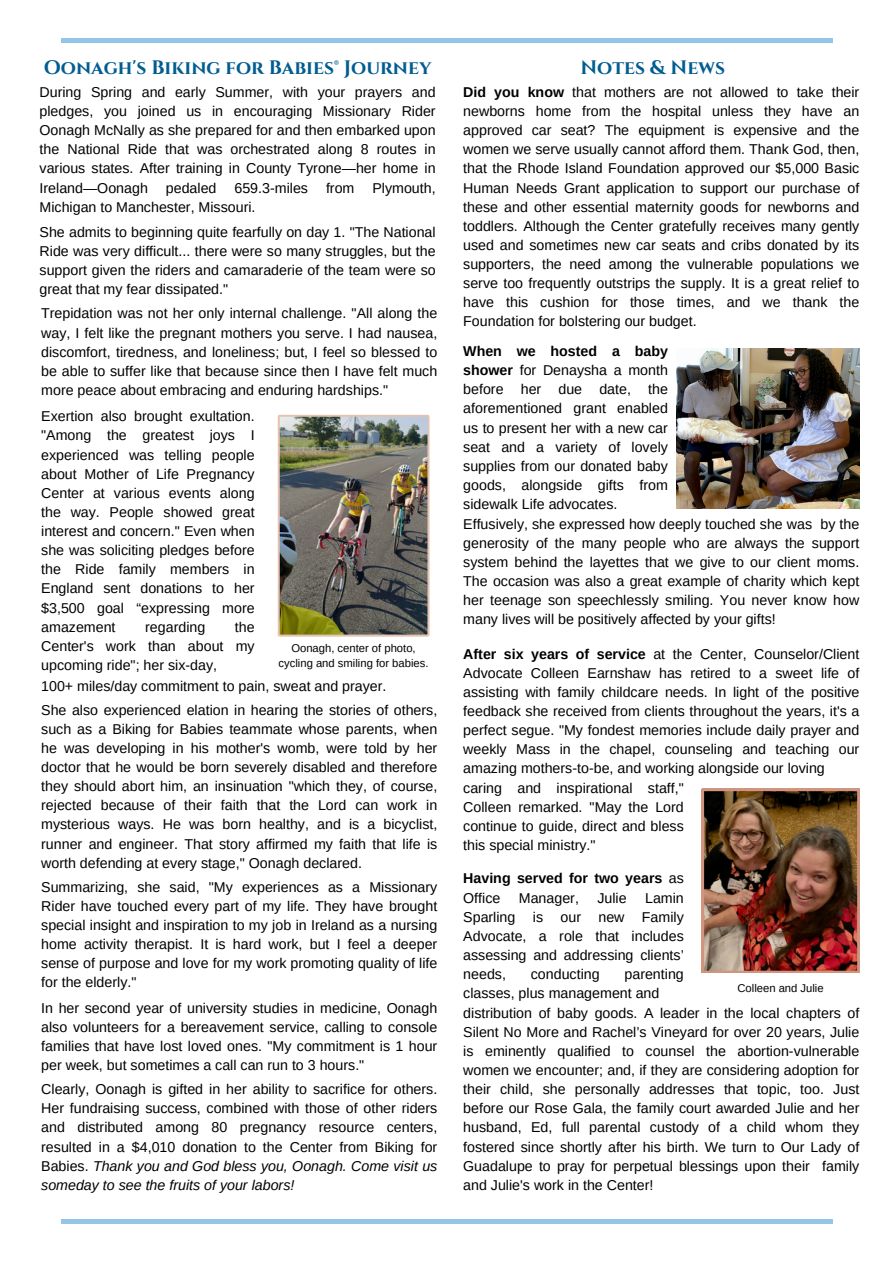
<style>
.page{position:relative;width:893px;height:1264px;background:#fff}
.page>*{position:absolute;margin:0;border:0;box-sizing:border-box;transform-origin:0 0}
.t1{font:700 19.5px "Cinzel";color:#015c90}
.t2{font:14.25px/19px "Arimo";color:#000;text-align:justify}
.t3{font:700 14.25px/19px "Arimo";color:#000}
.t4{font:11.25px/15px "Arimo";color:#000;text-align:center}
.s1{font-style:italic}
.s2{font-weight:700}
.s3{font-weight:400}
</style>
<div class="page">
<hr style="left:61px;top:39px;width:771px;height:4px;background:#92c5e8">
<hr style="left:61px;top:1219px;width:771px;height:4px;background:#92c5e8">
<img style="left:277px;top:414px;width:152px;height:223px">
<img style="left:701px;top:789px;width:158px;height:183px">
<img style="left:676px;top:348px;width:183px;height:161px">
<p class="t1" style="left:44px;top:55px;width:389px">Oonagh's Biking for Babies® Journey</p>
<p class="t2" style="left:40px;top:83px;width:397px">During Spring and early Summer, with your prayers and pledges, you joined us in encouraging Missionary Rider Oonagh McNally as she prepared for and then embarked upon the National Ride that was orchestrated along 8 routes in various states. After training in County Tyrone—her home in Ireland—Oonagh</p>
<p class="t2" style="left:166px;top:178px;width:52px">pedaled</p>
<p class="t2" style="left:234px;top:178px;width:75px">659.3-miles</p>
<p class="t2" style="left:326px;top:178px;width:30px">from</p>
<p class="t2" style="left:372px;top:178px;width:65px">Plymouth,</p>
<p class="t2" style="left:40px;top:197px;width:217px">Michigan to Manchester, Missouri.</p>
<p class="t2" style="left:40px;top:222px;width:397px">She admits to beginning quite fearfully on day 1. "The National Ride was very difficult... there were so many struggles, but the support given the riders and camaraderie of the team were so great that my fear dissipated."</p>
<p class="t2" style="left:41px;top:304px;width:397px">Trepidation was not her only internal challenge. "All along the way, I felt like the pregnant mothers you serve. I had nausea, discomfort, tiredness, and loneliness; but, I feel so blessed to be able to suffer like that because since then I have felt much more peace about embracing and enduring hardships."</p>
<p class="t2" style="left:41px;top:407px;width:215px">Exertion also brought exultation. "Among the greatest joys I experienced was telling people about Mother of Life Pregnancy Center at various events along the way. People showed great interest and concern." Even when she was soliciting pledges before the Ride family members in England sent donations to her $3,500 goal “expressing more amazement</p>
<p class="t2" style="left:41px;top:617px;width:215px;text-indent:194px">the Center's work than about my upcoming ride"; her six-day,</p>
<p class="t2" style="left:41px;top:700px;width:397px">She also experienced elation in hearing the stories of others, such as a Biking for Babies teammate whose parents, when he was developing in his mother's womb, were told by her doctor that he would be born severely disabled and therefore they should abort him, an insinuation "which they, of course, rejected because of their faith that the Lord can work in mysterious ways. He was born healthy, and is a bicyclist, runner and engineer. That story affirmed my faith that life is worth defending at every stage," Oonagh declared.</p>
<p class="t2" style="left:41px;top:877px;width:397px">Summarizing, she said, "My experiences as a Missionary Rider have touched every part of my life. They have brought special insight and inspiration to my job in Ireland as a nursing home activity therapist. It is hard work, but I feel a deeper sense of purpose and love for my work promoting quality of life for the elderly."</p>
<p class="t2" style="left:41px;top:998px;width:397px">In her second year of university studies in medicine, Oonagh also volunteers for a bereavement service, calling to console families that have lost loved ones. "My commitment is 1 hour per week, but sometimes a call can run to 3 hours."</p>
<p class="t2" style="left:41px;top:1079px;width:397px">Clearly, Oonagh is gifted in her ability to sacrifice for others.<br>Her fundraising success, combined with those of other riders and distributed among 80 pregnancy resource centers, resulted in a $4,010 donation to the Center from Biking for Babies. <span class="s1">Thank you and God bless you, Oonagh. Come visit us someday to see the fruits of your labors!</span></p>
<p class="t2" style="left:145px;top:617px;width:62px">regarding</p>
<p class="t4" style="left:278px;top:640px;width:151px">Oonagh, center of photo, cycling and smiling for babies.</p>
<p class="t2" style="left:41px;top:676px;width:347px">100+ miles/day commitment to pain, sweat and prayer.</p>
<p class="t1" style="left:580px;top:55px;width:146px">Notes &amp; News</p>
<p class="t2" style="left:463px;top:83px;width:397px"><span class="s2">Did you know</span> that mothers are not allowed to take their newborns home from the hospital unless they have an approved car seat? The equipment is expensive and the women we serve usually cannot afford them. Thank God, then, that the Rhode Island Foundation approved our $5,000 Basic Human Needs Grant application to support our purchase of these and other essential maternity goods for newborns and toddlers. Although the Center gratefully receives many gently used and sometimes new car seats and cribs donated by its supporters, the need among the vulnerable populations we serve too frequently outstrips the supply. It is a great relief to have this cushion for those times, and we thank the Foundation for bolstering our budget.</p>
<p class="t2" style="left:463px;top:341px;width:206px"><span class="s2">When we hosted a baby shower</span> for Denaysha a month before her due date, the aforementioned grant enabled us to present her with a new car seat and a variety of lovely supplies from our donated baby goods, alongside gifts from sidewalk Life advocates.</p>
<p class="t2" style="left:463px;top:514px;width:397px">Effusively, she expressed how deeply touched she was by the generosity of the many people who are always the support system behind the layettes that we give to our client moms.<br>The occasion was also a great example of charity which kept her teenage son speechlessly smiling. You never know how many lives will be positively affected by your gifts!</p>
<p class="t2" style="left:463px;top:644px;width:397px"><span class="s2">After six years of service</span> at the Center, Counselor/Client Advocate Colleen Earnshaw has retired to a sweet life of assisting with family childcare needs. In light of the positive feedback she received from clients throughout the years, it's a perfect segue. "My fondest memories include daily prayer and weekly Mass in the chapel, counseling and teaching our amazing mothers-to-be, and working alongside our loving</p>
<p class="t2" style="left:463px;top:778px;width:222px">caring and inspirational staff," Colleen remarked. "May the Lord continue to guide, direct and bless this special ministry."</p>
<p class="t3" style="left:463px;top:868px;width:222px">Having served for two years <span class="s3">as<br>Office</span></p>
<p class="t2" style="left:463px;top:888px;width:222px;text-indent:182px">Lamin Sparling is our new Family Advocate, a role that includes assessing and addressing clients’ needs,</p>
<p class="t2" style="left:519px;top:888px;width:62px">Manager,</p>
<p class="t2" style="left:597px;top:888px;width:31px">Julie</p>
<p class="t2" style="left:463px;top:964px;width:222px;text-indent:161px">parenting classes, plus management and</p>
<p class="t2" style="left:530px;top:964px;width:70px">conducting</p>
<p class="t4" style="left:737px;top:980px;width:88px">Colleen and Julie</p>
<p class="t2" style="left:463px;top:1003px;width:397px">distribution of baby goods. A leader in the local chapters of Silent No More and Rachel’s Vineyard for over 20 years, Julie is eminently qualified to counsel the abortion-vulnerable women we encounter; and, if they are considering adoption for their child, she personally addresses that topic, too. Just before our Rose Gala, the family court awarded Julie and her husband, Ed, full parental custody of a child whom they fostered since shortly after his birth. We turn to Our Lady of Guadalupe to pray for perpetual blessings upon their family and Julie's work in the Center!</p>
</div>
